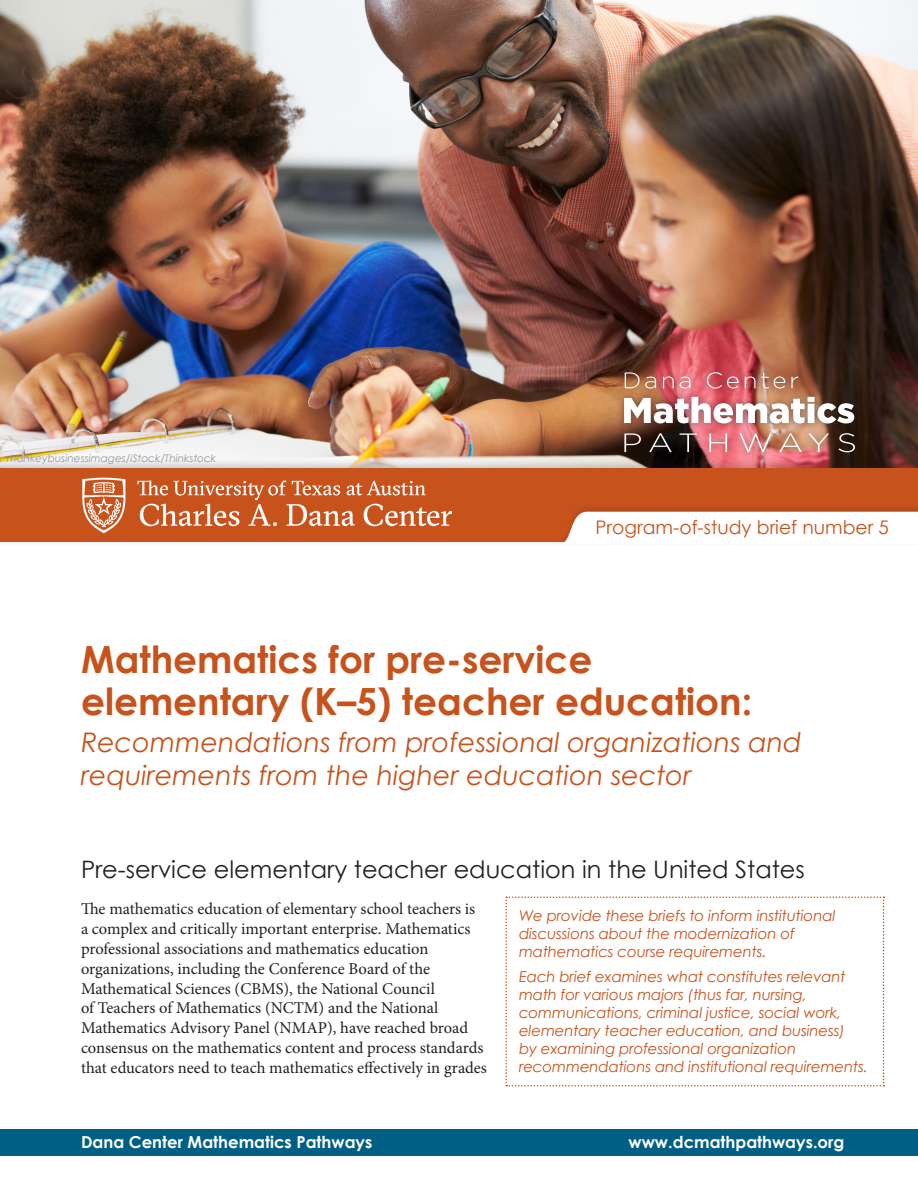
<style>
.page{position:relative;width:918px;height:1188px;background:#fff}
.page>*{position:absolute;margin:0;border:0;box-sizing:border-box;transform-origin:0 0}
.t1{font:700 37.5px/42px "Century Gothic";color:#c7521b}
.t2{font:italic 27px/33px "Century Gothic";color:#c7521b}
.t3{font:24px "Century Gothic";color:#231f20}
.t4{font:18.75px "Century Gothic";color:#c7521b}
.t5{font:16.5px/19.8px "Minion Pro";letter-spacing:-.005em;color:#231f20}
.t6{font:700 16.5px "Century Gothic";color:#fff}
.t7{font:italic 15px/18px "Century Gothic";letter-spacing:-.01em;color:#c7521b}
.t8{font:italic 10.5px "Century Gothic";color:#939598}
</style>
<div class="page">
<img style="left:0;top:0;width:918px;height:457px">
<div style="left:0;top:1130px;width:918px;height:26px;background:#005f85"></div>
<div style="left:0;top:457px;width:918px;height:90px;background:#231f20;opacity:.25"></div>
<div style="left:0;top:468px;width:918px;height:74px;background:#c7521b"></div>
<div style="left:556px;top:504px;width:362px;height:41px;background:#231f20;opacity:.15"></div>
<div style="left:559px;top:512px;width:359px;height:33px;background:#fff"></div>
<svg style="left:505px;top:896px;width:379px;height:190px"></svg>
<svg style="left:82px;top:478px;width:43px;height:55px"></svg>
<svg style="left:137px;top:481px;width:315px;height:45px"></svg>
<div style="left:616px;top:364px;width:247px;height:96px;background:#231f20;opacity:.55"></div>
<img style="left:624px;top:397px;width:230px;height:26px">
<svg style="left:624px;top:433px;width:17px;height:19px"></svg>
<svg style="left:649px;top:433px;width:23px;height:19px"></svg>
<svg style="left:679px;top:433px;width:18px;height:19px"></svg>
<svg style="left:709px;top:433px;width:18px;height:19px"></svg>
<svg style="left:740px;top:433px;width:32px;height:19px"></svg>
<svg style="left:779px;top:433px;width:23px;height:19px"></svg>
<svg style="left:808px;top:433px;width:21px;height:19px"></svg>
<svg style="left:838px;top:433px;width:17px;height:19px"></svg>
<svg style="left:625px;top:372px;width:31px;height:17px"></svg>
<svg style="left:663px;top:376px;width:11px;height:12px"></svg>
<svg style="left:680px;top:377px;width:10px;height:12px"></svg>
<svg style="left:707px;top:372px;width:32px;height:17px"></svg>
<svg style="left:745px;top:373px;width:40px;height:16px"></svg>
<svg style="left:791px;top:376px;width:7px;height:12px"></svg>
<p class="t8" style="left:7px;top:452px;width:211px">monkeybusinessimages/iStock/Thinkstock</p>
<p class="t4" style="left:596px;top:516px;width:295px">Program-of-study brief number 5</p>
<p class="t1" style="left:81px;top:637px;width:673px">Mathematics for pre-service elementary (K–5) teacher education:</p>
<p class="t2" style="left:81px;top:725px;width:722px">Recommendations from professional organizations and requirements from the higher education sector</p>
<p class="t3" style="left:81px;top:855px;width:725px">Pre-service elementary teacher education in the United States</p>
<p class="t5" style="left:81px;top:899px;width:408px">The mathematics education of elementary school teachers is<br>a complex and critically important enterprise. Mathematics professional associations and mathematics education organizations, including the Conference Board of the Mathematical Sciences (CBMS), the National Council<br>of Teachers of Mathematics (NCTM) and the National Mathematics Advisory Panel (NMAP), have reached broad consensus on the mathematics content and process standards that educators need to teach mathematics effectively in grades</p>
<p class="t6" style="left:81px;top:1131px;width:293px">Dana Center Mathematics Pathways</p>
<p class="t7" style="left:519px;top:906px;width:318px">We provide these briefs to inform institutional discussions about the modernization of mathematics course requirements.</p>
<p class="t7" style="left:519px;top:967px;width:350px">Each brief examines what constitutes relevant math for various majors (thus far, nursing, communications, criminal justice, social work, elementary teacher education, and business)<br>by examining professional organization recommendations and institutional requirements.</p>
<p class="t6" style="left:629px;top:1131px;width:217px">www.dcmathpathways.org</p>
</div>
